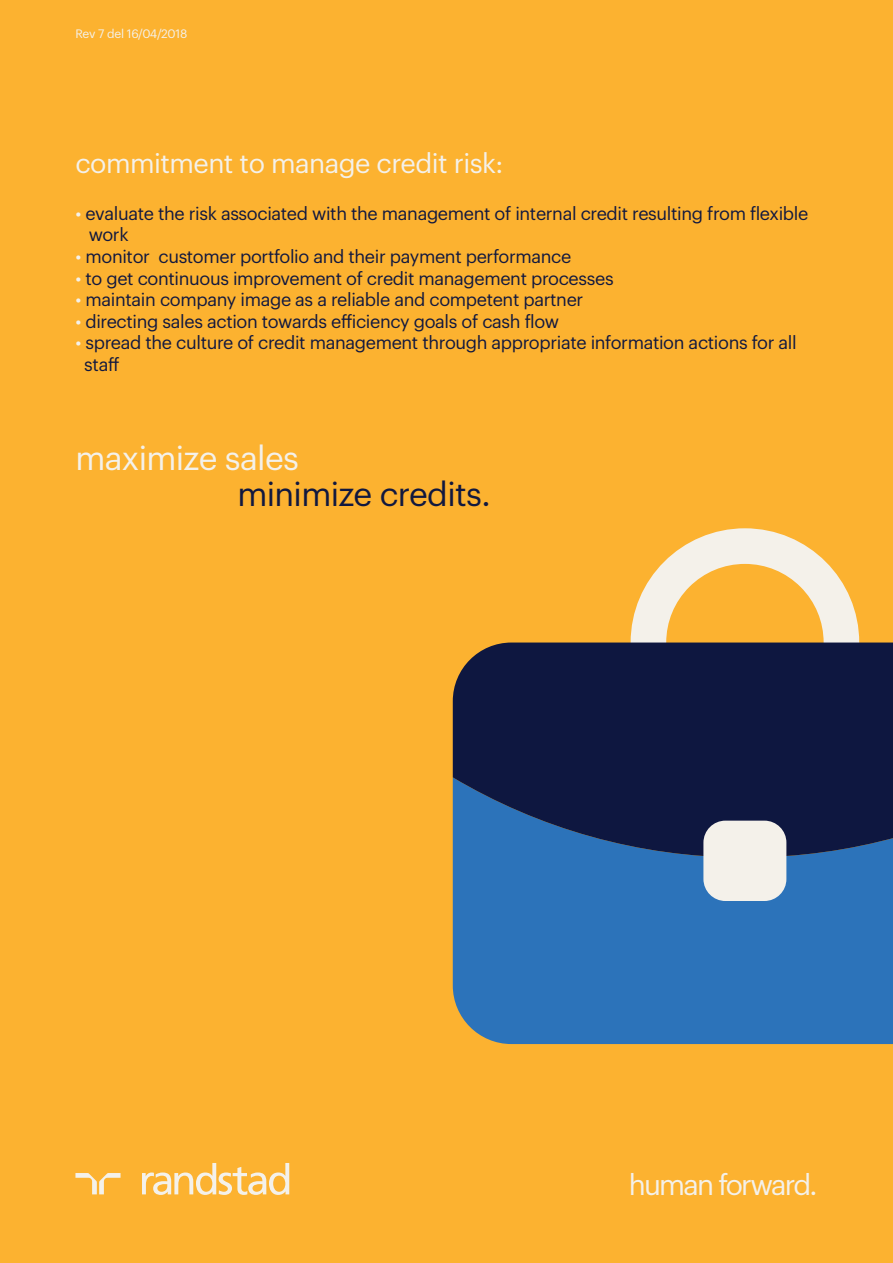
<style>
.page{position:relative;width:893px;height:1263px;background:#fcb230}
.page>*{position:absolute;margin:0;border:0;box-sizing:border-box;transform-origin:0 0}
.t1{font:33px "Graphik LCG";letter-spacing:-.02em;color:#11183f}
.t2{font:33px "Graphik LCG";letter-spacing:-.02em;color:#f4f1ea}
.t3{font:28.5px "Graphik LCG";letter-spacing:-.06em;color:#f4f1ea}
.t4{font:27px "Graphik LCG";letter-spacing:-.02em;color:#f4f1ea}
.t5{font:18px/21.6px "Graphik LCG";letter-spacing:-.02em;color:#11183f}
.t6{font:12px "Graphik LCG";letter-spacing:-.02em;color:#f4f1ea}
.s1{color:#f4f1ea}
</style>
<div class="page">
<svg style="left:75px;top:1163px;width:214px;height:32px"></svg>
<svg style="left:631px;top:528px;width:228px;height:114px"></svg>
<div style="left:453px;top:857px;width:440px;height:187px;background:#2c73ba"></div>
<svg style="left:453px;top:642px;width:440px;height:215px;background:#15224b"></svg>
<div style="left:703px;top:821px;width:83px;height:80px;background:#f4f1ea;border-radius:22px"></div>
<p class="t6" style="left:75px;top:24px;width:113px">Rev 7 del 16/04/2018</p>
<h3 class="t4" style="left:75px;top:143px;width:430px">commitment to manage credit risk:</h3>
<p class="t5" style="left:89px;top:201px;width:721px;text-indent:-13px"><span class="s1">•</span> evaluate the risk associated with the management of internal credit resulting from flexible work</p>
<p class="t5" style="left:75px;top:244px;width:497px"><span class="s1">•</span> monitor customer portfolio and their payment performance</p>
<p class="t5" style="left:75px;top:266px;width:540px"><span class="s1">•</span> to get continuous improvement of credit management processes</p>
<p class="t5" style="left:75px;top:287px;width:509px"><span class="s1">•</span> maintain company image as a reliable and competent partner</p>
<p class="t5" style="left:75px;top:309px;width:485px"><span class="s1">•</span> directing sales action towards efficiency goals of cash flow</p>
<p class="t5" style="left:84px;top:331px;width:714px;text-indent:-9px"><span class="s1">•</span> spread the culture of credit management through appropriate information actions for all staff</p>
<h1 class="t2" style="left:75px;top:433px;width:225px">maximize sales</h1>
<h1 class="t1" style="left:237px;top:469px;width:255px">minimize credits.</h1>
<h2 class="t3" style="left:629px;top:1163px;width:190px">human forward.</h2>
</div>
